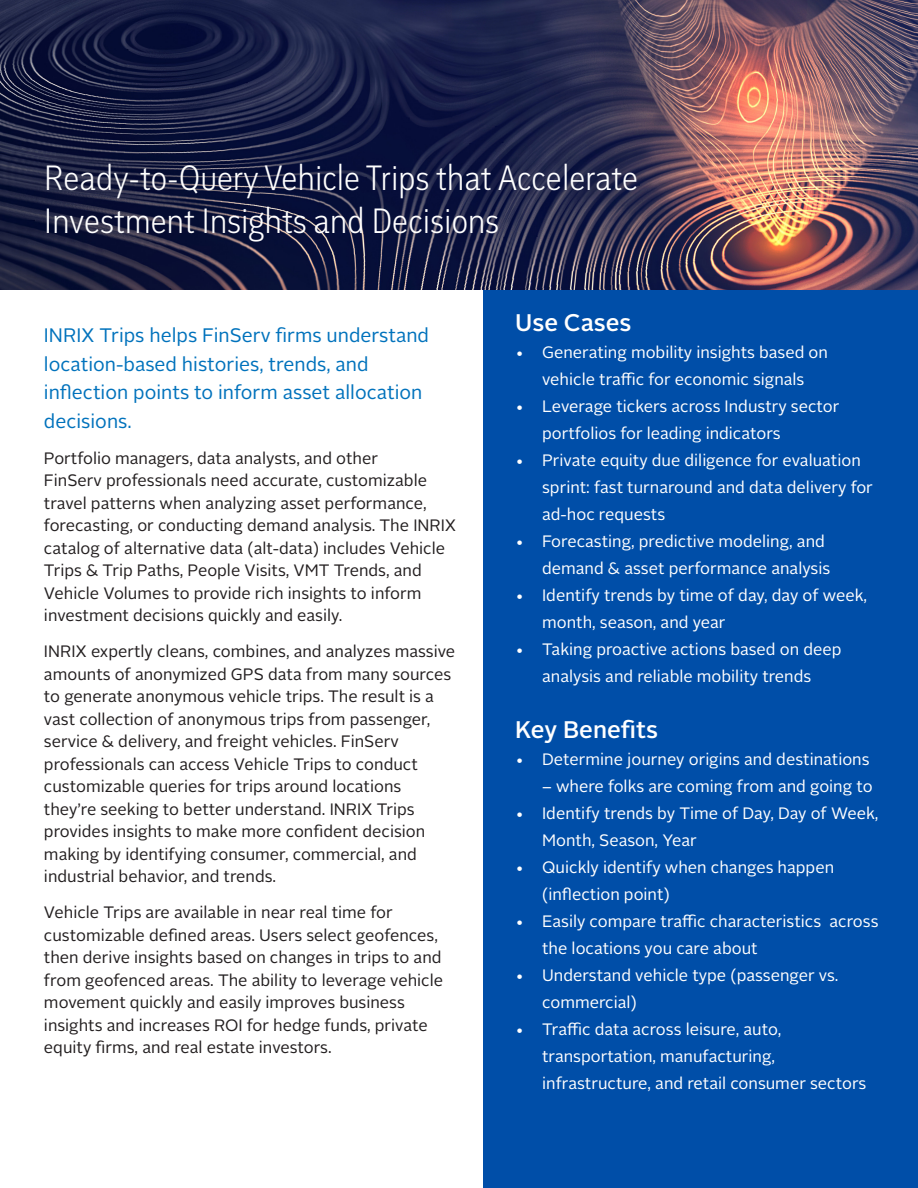
<style>
.page{position:relative;width:918px;height:1188px;background:#fff}
.page>*{position:absolute;margin:0;border:0;box-sizing:border-box;transform-origin:0 0}
.t1{font:300 condensed 36px/43.2px "Trilogy Sans";color:#fff}
.t2{font:500 24px "Alright Sans";color:#fff}
.t3{font:19.5px/28.5px "Alright Sans";color:#0072bc}
.t4{font:16.5px/22.5px "Alright Sans";color:#231f20}
.t5{font:16.5px/27px "Alright Sans";color:#fff}
</style>
<div class="page">
<div style="left:484px;top:289px;width:434px;height:899px;background:#004ea8"></div>
<img style="left:0;top:0;width:918px;height:289px">
<p class="t1" style="left:44px;top:156px;width:596px">Ready-to-Query Vehicle Trips that Accelerate<br>Investment Insights and Decisions</p>
<p class="t3" style="left:44px;top:322px;width:387px">INRIX Trips helps FinServ firms understand location-based histories, trends, and inflection points to inform asset allocation decisions.</p>
<p class="t4" style="left:44px;top:447px;width:414px">Portfolio managers, data analysts, and other<br>FinServ professionals need accurate, customizable travel patterns when analyzing asset performance, forecasting, or conducting demand analysis. The INRIX catalog of alternative data (alt-data) includes Vehicle Trips &amp; Trip Paths, People Visits, VMT Trends, and Vehicle Volumes to provide rich insights to inform investment decisions quickly and easily.</p>
<p class="t4" style="left:44px;top:641px;width:413px">INRIX expertly cleans, combines, and analyzes massive amounts of anonymized GPS data from many sources to generate anonymous vehicle trips. The result is a vast collection of anonymous trips from passenger, service &amp; delivery, and freight vehicles. FinServ professionals can access Vehicle Trips to conduct customizable queries for trips around locations they’re seeking to better understand. INRIX Trips provides insights to make more confident decision making by identifying consumer, commercial, and industrial behavior, and trends.</p>
<p class="t4" style="left:44px;top:902px;width:401px">Vehicle Trips are available in near real time for customizable defined areas. Users select geofences, then derive insights based on changes in trips to and from geofenced areas. The ability to leverage vehicle movement quickly and easily improves business insights and increases ROI for hedge funds, private equity firms, and real estate investors.</p>
<p class="t2" style="left:515px;top:307px;width:118px">Use Cases</p>
<p class="t5" style="left:515px;top:340px;width:314px;text-align:center">• Generating mobility insights based on vehicle traffic for economic signals</p>
<p class="t5" style="left:542px;top:394px;width:299px;text-indent:-27px">• Leverage tickers across Industry sector portfolios for leading indicators</p>
<p class="t5" style="left:542px;top:448px;width:332px;text-indent:-27px">• Private equity due diligence for evaluation sprint: fast turnaround and data delivery for ad-hoc requests</p>
<p class="t5" style="left:542px;top:529px;width:290px;text-indent:-27px">• Forecasting, predictive modeling, and demand &amp; asset performance analysis</p>
<p class="t5" style="left:542px;top:583px;width:327px;text-indent:-27px">• Identify trends by time of day, day of week, month, season, and year</p>
<p class="t5" style="left:515px;top:637px;width:328px;text-align:center">• Taking proactive actions based on deep analysis and reliable mobility trends</p>
<p class="t2" style="left:515px;top:713px;width:144px">Key Benefits</p>
<p class="t5" style="left:515px;top:746px;width:356px">• Determine journey origins and destinations</p>
<p class="t5" style="left:542px;top:773px;width:332px">– where folks are coming from and going to</p>
<p class="t5" style="left:542px;top:800px;width:338px;text-indent:-27px">• Identify trends by Time of Day, Day of Week,<br>Month, Season, Year</p>
<p class="t5" style="left:542px;top:854px;width:294px;text-indent:-27px">• Quickly identify when changes happen (inflection point)</p>
<p class="t5" style="left:542px;top:908px;width:338px;text-indent:-27px">• Easily compare traffic characteristics across the locations you care about</p>
<p class="t5" style="left:542px;top:962px;width:298px;text-indent:-27px">• Understand vehicle type (passenger vs. commercial)</p>
<p class="t5" style="left:542px;top:1016px;width:326px;text-indent:-27px">• Traffic data across leisure, auto, transportation, manufacturing, infrastructure, and retail consumer sectors</p>
</div>
